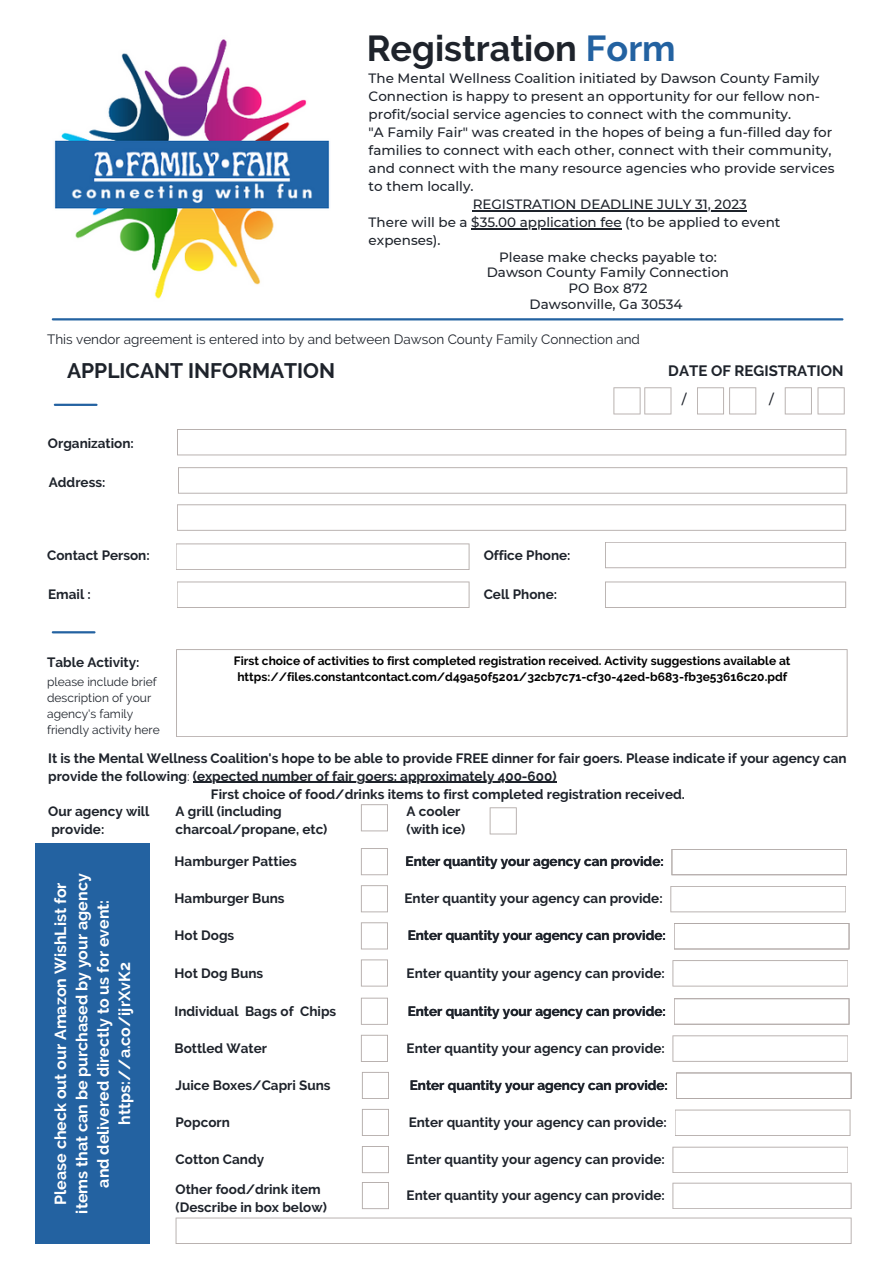
<style>
.page{position:relative;width:893px;height:1264px;background:#fff}
.page>*{position:absolute;margin:0;border:0;box-sizing:border-box;transform-origin:0 0}
.t1{font:700 36px "Raleway";color:#1e232b}
.t2{font:700 21px "Raleway";color:#1e232b}
.t3{font:700 16.05px/21.3px "Raleway";color:#fff;text-align:center}
.t4{font:700 15px "Raleway";color:#1e232b}
.t5{font:700 13.5px/18px "Raleway";color:#1e232b}
.t6{font:500 13.5px/18px "Montserrat";color:#1e232b}
.t7{font:13.5px "Raleway";color:#1e232b}
.t8{font:700 12px/16px "Raleway";color:#000}
.t9{font:12px/16px "Raleway";color:#1e232b}
.s1{color:#2362a1}
.s2{font-weight:400}
</style>
<div class="page">
<svg style="left:177px;top:429px;width:669px;height:26px"></svg>
<svg style="left:176px;top:543px;width:293px;height:27px"></svg>
<svg style="left:177px;top:581px;width:292px;height:27px"></svg>
<svg style="left:605px;top:542px;width:241px;height:26px"></svg>
<svg style="left:605px;top:581px;width:241px;height:27px"></svg>
<hr style="left:53px;top:631px;width:41px;height:2px;background:#2362a1">
<svg style="left:176px;top:649px;width:671px;height:88px"></svg>
<svg style="left:178px;top:467px;width:669px;height:26px"></svg>
<svg style="left:177px;top:504px;width:669px;height:27px"></svg>
<hr style="left:55px;top:404px;width:41px;height:2px;background:#2362a1">
<svg style="left:697px;top:387px;width:59px;height:27px"></svg>
<svg style="left:784px;top:387px;width:27px;height:27px"></svg>
<svg style="left:817px;top:387px;width:27px;height:27px"></svg>
<img style="left:54px;top:39px;width:276px;height:260px">
<hr style="left:53px;top:318px;width:789px;height:2px;background:#2362a1">
<svg style="left:361px;top:922px;width:27px;height:27px"></svg>
<svg style="left:361px;top:959px;width:27px;height:27px"></svg>
<svg style="left:361px;top:804px;width:27px;height:27px"></svg>
<svg style="left:361px;top:848px;width:27px;height:27px"></svg>
<svg style="left:361px;top:885px;width:27px;height:27px"></svg>
<svg style="left:361px;top:997px;width:27px;height:27px"></svg>
<svg style="left:361px;top:1034px;width:27px;height:27px"></svg>
<svg style="left:362px;top:1072px;width:27px;height:26px"></svg>
<svg style="left:489px;top:807px;width:27px;height:27px"></svg>
<svg style="left:362px;top:1109px;width:27px;height:26px"></svg>
<svg style="left:672px;top:1035px;width:176px;height:26px"></svg>
<svg style="left:674px;top:998px;width:175px;height:26px"></svg>
<svg style="left:675px;top:1109px;width:175px;height:26px"></svg>
<svg style="left:676px;top:1072px;width:175px;height:26px"></svg>
<svg style="left:362px;top:1146px;width:27px;height:27px"></svg>
<svg style="left:672px;top:1146px;width:176px;height:27px"></svg>
<svg style="left:613px;top:387px;width:58px;height:27px"></svg>
<svg style="left:362px;top:1182px;width:27px;height:27px"></svg>
<svg style="left:672px;top:1182px;width:179px;height:27px"></svg>
<svg style="left:175px;top:1217px;width:676px;height:26px"></svg>
<svg style="left:670px;top:886px;width:176px;height:26px"></svg>
<svg style="left:671px;top:849px;width:176px;height:26px"></svg>
<svg style="left:672px;top:960px;width:176px;height:26px"></svg>
<svg style="left:674px;top:923px;width:175px;height:26px"></svg>
<div style="left:36px;top:843px;width:114px;height:400px;background:#2362a1"></div>
<hr style="left:472px;top:210px;width:274px;height:1px;background:#1e232b">
<hr style="left:471px;top:228px;width:150px;height:1px;background:#1e232b">
<hr style="left:193px;top:782px;width:363px;height:1px;background:#1e232b">
<p class="t1" style="left:366px;top:28px;width:310px">Registration <span class="s1">Form</span></p>
<p class="t6" style="left:368px;top:69px;width:453px;text-align:justify">The Mental Wellness Coalition initiated by Dawson County Family Connection is happy to present an opportunity for our fellow non&shy;profit/social service agencies to connect with the community.</p>
<p class="t6" style="left:368px;top:123px;width:467px">"A Family Fair" was created in the hopes of being a fun-filled day for families to connect with each other, connect with their community, and connect with the many resource agencies who provide services to them locally.</p>
<p class="t6" style="left:472px;top:195px;width:275px">REGISTRATION DEADLINE JULY 31, 2023</p>
<p class="t6" style="left:368px;top:213px;width:413px">There will be a $35.00 application fee (to be applied to event expenses).</p>
<p class="t6" style="left:499px;top:248px;width:219px">Please make checks payable to:</p>
<p class="t6" style="left:486px;top:263px;width:244px">Dawson County Family Connection</p>
<p class="t6" style="left:568px;top:279px;width:81px">PO Box 872</p>
<p class="t6" style="left:529px;top:295px;width:154px">Dawsonville, Ga 30534</p>
<p class="t7" style="left:47px;top:331px;width:594px">This vendor agreement is entered into by and between Dawson County Family Connection and</p>
<p class="t2" style="left:67px;top:358px;width:269px">APPLICANT INFORMATION</p>
<p class="t5" style="left:48px;top:434px;width:87px">Organization:</p>
<p class="t5" style="left:49px;top:473px;width:58px">Address:</p>
<p class="t5" style="left:483px;top:546px;width:88px">Office Phone:</p>
<p class="t5" style="left:47px;top:546px;width:104px">Contact Person:</p>
<p class="t5" style="left:48px;top:585px;width:44px">Email :</p>
<p class="t5" style="left:483px;top:585px;width:75px">Cell Phone:</p>
<p class="t4" style="left:668px;top:362px;width:177px">DATE OF REGISTRATION</p>
<p class="t6" style="left:681px;top:390px;width:6px">/</p>
<p class="t6" style="left:769px;top:390px;width:6px">/</p>
<p class="t8" style="left:234px;top:653px;width:558px">First choice of activities to first completed registration received. Activity suggestions available at https://files.constantcontact.com/d49a50f5201/32cb7c71-cf30-42ed-b683-fb3e53616c20.pdf</p>
<p class="t5" style="left:47px;top:653px;width:94px">Table Activity:</p>
<p class="t9" style="left:47px;top:674px;width:114px">please include brief description of your agency's family friendly activity here</p>
<p class="t5" style="left:48px;top:749px;width:800px">It is the Mental Wellness Coalition's hope to be able to provide FREE dinner for fair goers. Please indicate if your agency can provide the following<span class="s2">:</span> (expected number of fair goers: approximately 400-600)</p>
<p class="t5" style="left:211px;top:785px;width:475px">First choice of food/drinks items to first completed registration received.</p>
<p class="t5" style="left:48px;top:802px;width:103px">Our agency will provide:</p>
<p class="t3" style="left:50px;top:1204px;width:323px;rotate:-90deg">Please check out our Amazon WishList for</p>
<p class="t3" style="left:71px;top:1213px;width:341px;rotate:-90deg">items that can be purchased by your agency</p>
<p class="t3" style="left:93px;top:1187px;width:289px;rotate:-90deg">and delivered directly to us for event: https://a.co/ijrXvK2</p>
<p class="t5" style="left:175px;top:802px;width:153px">A grill (including charcoal/propane, etc)</p>
<p class="t5" style="left:174px;top:852px;width:124px">Hamburger Patties</p>
<p class="t5" style="left:174px;top:889px;width:111px">Hamburger Buns</p>
<p class="t5" style="left:174px;top:926px;width:61px">Hot Dogs</p>
<p class="t5" style="left:174px;top:963px;width:90px">Hot Dog Buns</p>
<p class="t5" style="left:174px;top:1001px;width:163px">Individual Bags of Chips</p>
<p class="t5" style="left:174px;top:1039px;width:94px">Bottled Water</p>
<p class="t5" style="left:175px;top:1076px;width:156px">Juice Boxes/Capri Suns</p>
<p class="t5" style="left:175px;top:1113px;width:56px">Popcorn</p>
<p class="t5" style="left:406px;top:802px;width:55px">A cooler</p>
<p class="t5" style="left:406px;top:820px;width:60px">(with ice)</p>
<p class="t5" style="left:405px;top:852px;width:260px">Enter quantity your agency can provide:</p>
<p class="t5" style="left:404px;top:889px;width:260px">Enter quantity your agency can provide:</p>
<p class="t5" style="left:407px;top:926px;width:260px">Enter quantity your agency can provide:</p>
<p class="t5" style="left:406px;top:963px;width:260px">Enter quantity your agency can provide:</p>
<p class="t5" style="left:407px;top:1001px;width:260px">Enter quantity your agency can provide:</p>
<p class="t5" style="left:406px;top:1038px;width:260px">Enter quantity your agency can provide:</p>
<p class="t5" style="left:410px;top:1076px;width:260px">Enter quantity your agency can provide:</p>
<p class="t5" style="left:408px;top:1113px;width:260px">Enter quantity your agency can provide:</p>
<p class="t5" style="left:175px;top:1150px;width:90px">Cotton Candy</p>
<p class="t5" style="left:406px;top:1150px;width:260px">Enter quantity your agency can provide:</p>
<p class="t5" style="left:175px;top:1180px;width:153px">Other food/drink item (Describe in box below)</p>
<p class="t5" style="left:406px;top:1186px;width:260px">Enter quantity your agency can provide:</p>
</div>
